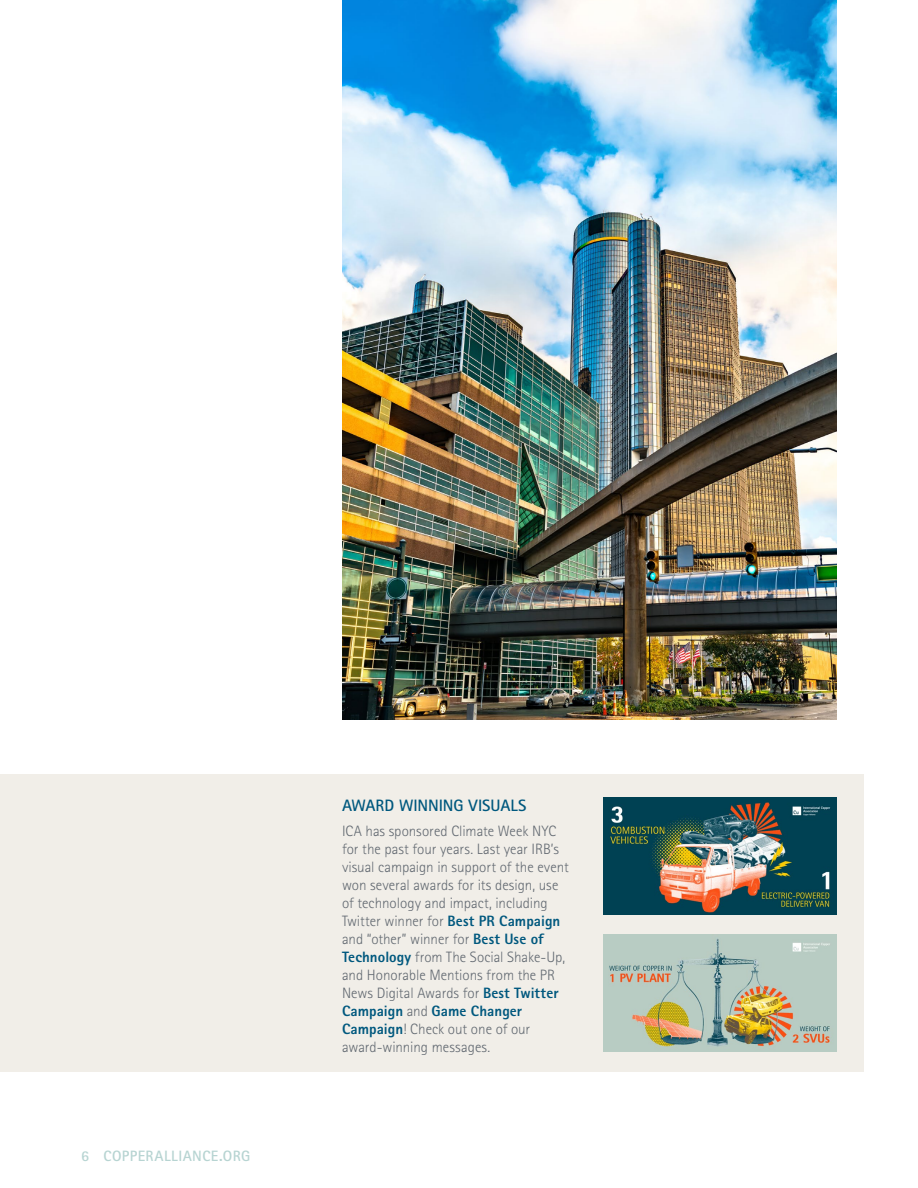
<style>
.page{position:relative;width:918px;height:1188px;background:#fff}
.page>*{position:absolute;margin:0;border:0;box-sizing:border-box;transform-origin:0 0}
.Subhead_1{font:700 16.5px "Rotis Sans Serif Pro";letter-spacing:-.005em;color:#00587e}
.Basic_Body{font:300 15px/18px "Rotis Sans Serif Pro";color:#626971}
.t1{font:700 15px "Rotis Sans Serif Pro";letter-spacing:.03em;color:#b7d4d2}
.s1{font-weight:800;color:#00587e}
</style>
<div class="page">
<div style="left:0;top:774px;width:864px;height:298px;background:#f1eee8"></div>
<img style="left:603px;top:797px;width:234px;height:117px">
<img style="left:603px;top:934px;width:234px;height:117px">
<img style="left:342px;top:0;width:495px;height:720px">
<p class="t1" style="left:81px;top:1147px;width:171px">6 COPPERALLIANCE.ORG</p>
<p class="Subhead_1" style="left:342px;top:795px;width:186px">AWARD WINNING VISUALS</p>
<p class="Basic_Body" style="left:342px;top:822px;width:228px">ICA has sponsored Climate Week NYC for the past four years. Last year IRB’s visual campaign in support of the event won several awards for its design, use of technology and impact, including Twitter winner for <span class="s1">Best PR Campaign </span>and “other” winner for <span class="s1">Best Use of Technology</span> from The Social Shake-Up, and Honorable Mentions from the PR News Digital Awards for <span class="s1">Best Twitter Campaign</span> and <span class="s1">Game Changer Campaign</span>! Check out one of our award-winning messages.</p>
</div>
